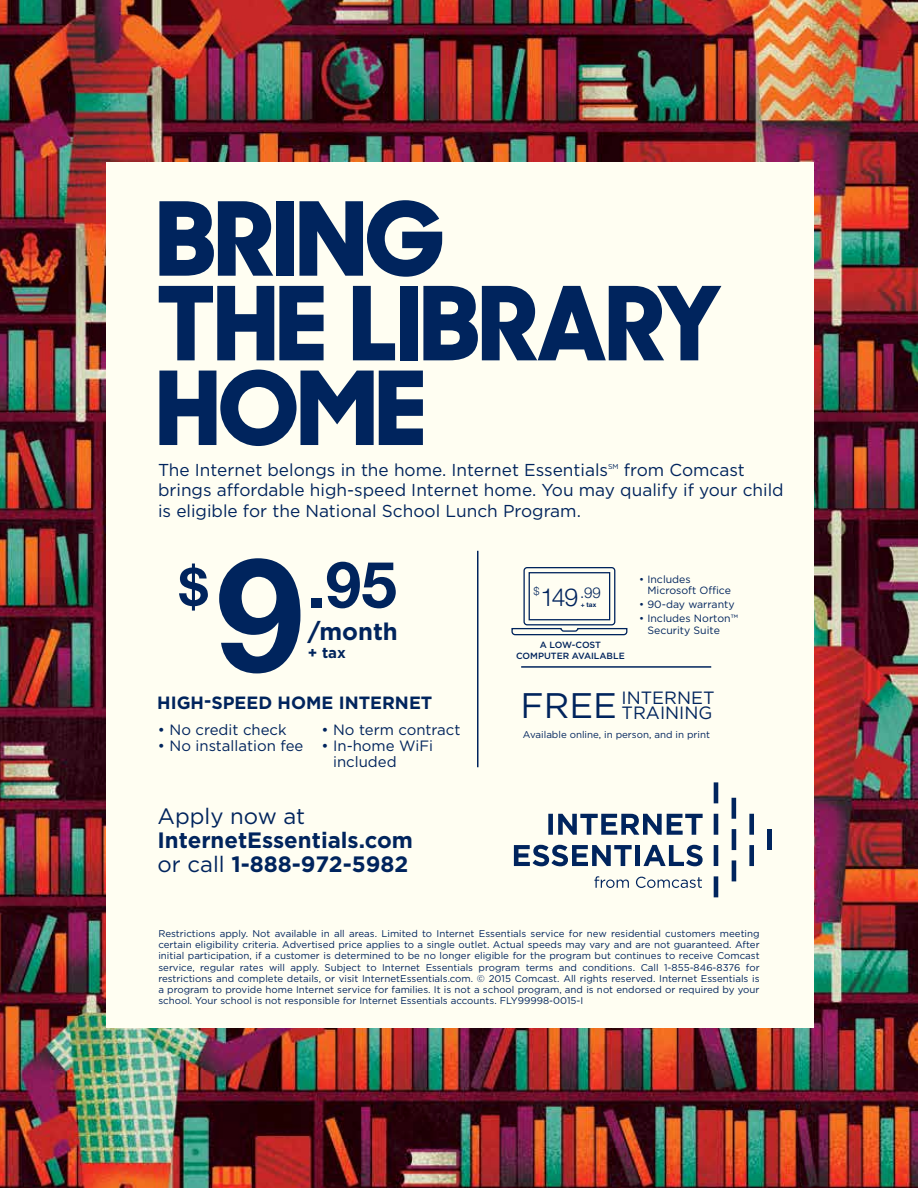
<style>
.page{position:relative;width:918px;height:1188px;background:#fff}
.page>*{position:absolute;margin:0;border:0;box-sizing:border-box;transform-origin:0 0}
.t1{font:700 158.25px "Helvetica Neue LT Std";color:#00245d}
.t2{font:800 102px/84.6px "Sharp Sans No 1";color:#00245d}
.t3{font:700 64.2px "Helvetica Neue LT Std";color:#00245d}
.t4{font:700 51.75px "Helvetica Neue LT Std";color:#00245d}
.t5{font:300 24.9px "Helvetica Neue LT Std";color:#00245d}
.t6{font:700 24px "Gotham";color:#00245d}
.t7{font:700 22.2px/24px "Gotham";color:#00245d}
.t8{font:22.2px "Gotham";color:#00245d}
.t9{font:17.85px/14.4px "Gotham";color:#00245d;text-align:right}
.t10{font:700 17.7px "Gotham";color:#00245d}
.t11{font:17.25px/20.7px "Gotham";color:#00245d}
.t12{font:15px/16.4px "Gotham";color:#00245d}
.t13{font:700 15px "Gotham";color:#00245d}
.t14{font:300 15px "Helvetica Neue LT Std";color:#00245d}
.t15{font:300 10.95px "Helvetica Neue LT Std";color:#00245d}
.t16{font:10.5px/11.4px "Gotham";color:#00245d}
.t17{font:9.75px/11.2px "Gotham";color:#00245d;text-align:justify}
.t18{font:500 9px/10.8px "Gotham";color:#00245d;text-align:center}
.t19{font:7.05px "Gotham";color:#00245d}
.t20{font:700 6.6px "Helvetica Neue LT Std";color:#00245d}
.s1{font-weight:400}
.s2{font-size:35.55px}
</style>
<div class="page">
<img style="left:0;top:0;width:918px;height:1188px">
<div style="left:106px;top:162px;width:708px;height:866px;background:#fffef2"></div>
<hr style="left:477px;top:551px;width:1px;height:216px;background:#00245d">
<svg style="left:594px;top:876px;width:35px;height:12px"></svg>
<svg style="left:636px;top:877px;width:66px;height:11px"></svg>
<svg style="left:714px;top:814px;width:4px;height:21px"></svg>
<svg style="left:714px;top:845px;width:4px;height:21px"></svg>
<svg style="left:714px;top:782px;width:4px;height:21px"></svg>
<svg style="left:714px;top:876px;width:4px;height:21px"></svg>
<svg style="left:732px;top:829px;width:4px;height:21px"></svg>
<svg style="left:732px;top:798px;width:4px;height:21px"></svg>
<svg style="left:732px;top:860px;width:4px;height:21px"></svg>
<svg style="left:749px;top:845px;width:5px;height:21px"></svg>
<svg style="left:749px;top:814px;width:5px;height:21px"></svg>
<div style="left:767px;top:829px;width:5px;height:21px;background:#00245d"></div>
<svg style="left:514px;top:845px;width:189px;height:21px"></svg>
<svg style="left:548px;top:814px;width:155px;height:21px"></svg>
<svg style="left:511px;top:567px;width:117px;height:69px"></svg>
<hr style="left:521px;top:666px;width:190px;height:2px;background:#00245d">
<h2 class="t2" style="left:157px;top:192px;width:565px">BRING<br>THE LIBRARY<br>HOME</h2>
<h3 class="t11" style="left:158px;top:459px;width:452px">The Internet belongs in the home. Internet Essentials</h3>
<p class="t19" style="left:608px;top:462px;width:12px">SM</p>
<h3 class="t11" style="left:158px;top:459px;width:627px;text-indent:466px">from Comcast brings affordable high-speed Internet home. You may qualify if your child is eligible for the National School Lunch Program.</h3>
<h1 class="t1" style="left:216px;top:517px;width:89px">9</h1>
<h3 class="t4" style="left:179px;top:555px;width:30px">$</h3>
<h3 class="t3" style="left:308px;top:545px;width:91px">.95</h3>
<h3 class="t6" style="left:308px;top:615px;width:91px">/month</h3>
<h3 class="t13" style="left:308px;top:643px;width:39px">+ tax</h3>
<h3 class="t10" style="left:157px;top:691px;width:277px">HIGH-SPEED HOME INTERNET</h3>
<h3 class="t12" style="left:158px;top:721px;width:130px">• No credit check</h3>
<h3 class="t12" style="left:158px;top:737px;width:147px">• No installation fee</h3>
<h3 class="t12" style="left:321px;top:721px;width:141px">• No term contract</h3>
<h3 class="t12" style="left:333px;top:737px;width:102px;text-indent:-12px">• In-home WiFi included</h3>
<h3 class="t8" style="left:158px;top:802px;width:149px">Apply now at</h3>
<h3 class="t7" style="left:158px;top:828px;width:257px">InternetEssentials.com <span class="s1">or call</span> 1-888-972-5982</h3>
<p class="t15" style="left:533px;top:584px;width:8px">$</p>
<h3 class="t14" style="left:580px;top:584px;width:22px">.99</h3>
<h3 class="t5" style="left:540px;top:582px;width:39px">149</h3>
<p class="t20" style="left:581px;top:601px;width:17px">+ tax</p>
<p class="t18" style="left:516px;top:639px;width:110px">A LOW-COST<br>COMPUTER AVAILABLE</p>
<p class="t16" style="left:647px;top:573px;width:85px;text-indent:-8px">• Includes<br>Microsoft Office</p>
<p class="t16" style="left:639px;top:599px;width:97px">• 90-day warranty</p>
<p class="t16" style="left:647px;top:613px;width:92px;text-indent:-8px">• Includes Norton™<br>Security Suite</p>
<h3 class="t9" style="left:520px;top:690px;width:196px"><span class="s2">FREE</span> INTERNET<br>TRAINING</h3>
<p class="t17" style="left:523px;top:729px;width:189px">Available online, in person, and in print</p>
<p class="t17" style="left:158px;top:928px;width:603px">Restrictions apply. Not available in all areas. Limited to Internet Essentials service for new residential customers meeting certain eligibility criteria. Advertised price applies to a single outlet. Actual speeds may vary and are not guaranteed. After initial participation, if a customer is determined to be no longer eligible for the program but continues to receive Comcast service, regular rates will apply. Subject to Internet Essentials program terms and conditions. Call 1-855-846-8376 for restrictions and complete details, or visit InternetEssentials.com. © 2015 Comcast. All rights reserved. Internet Essentials is a program to provide home Internet service for families. It is not a school program, and is not endorsed or required by your school. Your school is not responsible for Internet Essentials accounts. FLY99998-0015-I</p>
</div>
